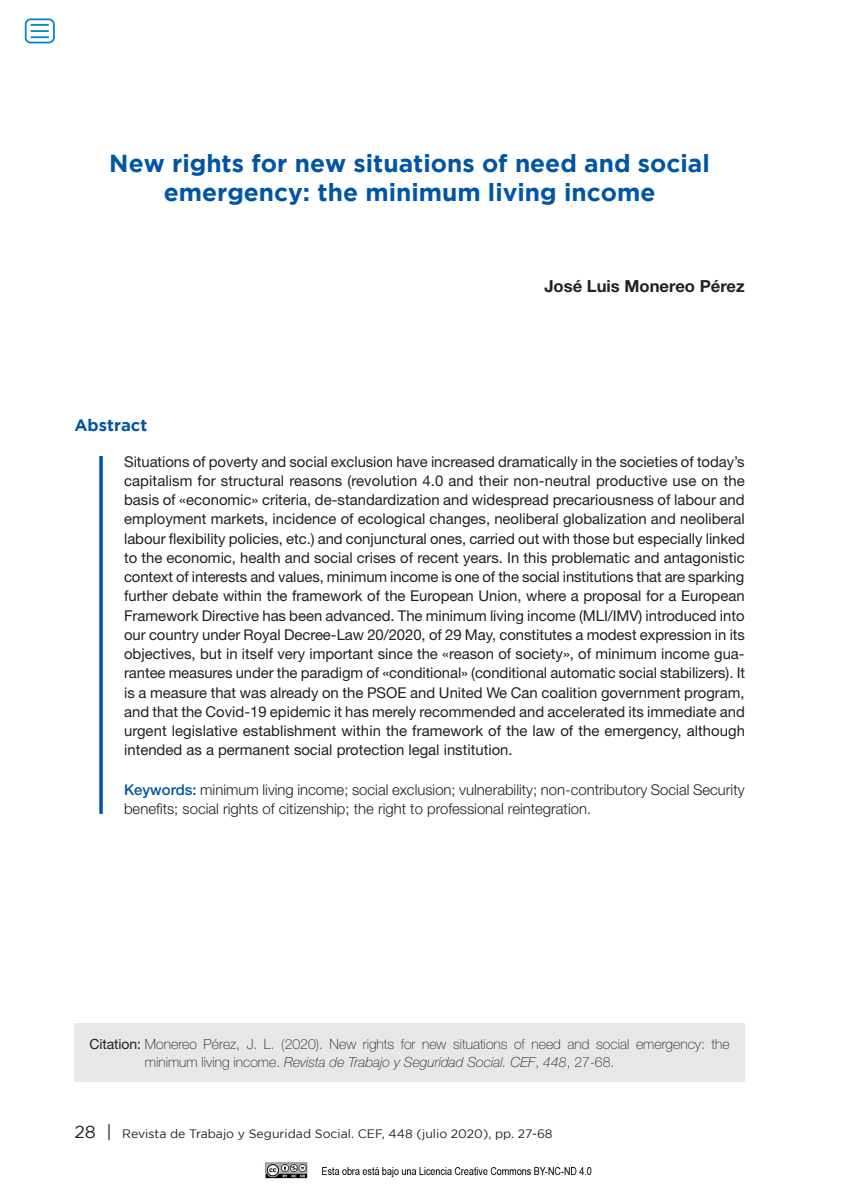
<style>
.page{position:relative;width:844px;height:1191px;background:#fff}
.page>*{position:absolute;margin:0;border:0;box-sizing:border-box;transform-origin:0 0}
.t1{font:700 24.5px/29.8px "Gotham";color:#0155a5;text-align:center}
.t2{font:700 16.62px "Helvetica Neue LT Std";color:#231f20}
.t3{font:700 16.62px "Gotham";color:#0155a5}
.t4{font:14.88px/19.2px "Helvetica Neue LT Std";color:#231f20;text-align:justify}
.t5{font:300 14.88px/19.2px "Helvetica Neue LT Std";color:#231f20}
.t6{font:100 14px/18.4px "Helvetica Neue LT Std";color:#231f20}
.t7{font:12.25px "Gotham";color:#231f20}
.s1{font-weight:500;color:#0155a5}
.s2{font-weight:400}
.s3{font-style:italic}
.s4{font-size:17.5px}
</style>
<div class="page">
<img style="left:265px;top:1162px;width:327px;height:17px">
<svg style="left:99px;top:456px;width:4px;height:358px"></svg>
<div style="left:74px;top:1023px;width:670px;height:58px;background:#e6e7e9"></div>
<div style="left:25px;top:18px;width:30px;height:25px;border:2px solid #0082c8;border-radius:5px"></div>
<svg style="left:31px;top:24px;width:18px;height:14px"></svg>
<h1 class="t1" style="left:109px;top:147px;width:602px">New rights for new situations of need and social emergency: the minimum living income</h1>
<p class="t2" style="left:544px;top:276px;width:202px">José Luis Monereo Pérez</p>
<p class="t3" style="left:74px;top:416px;width:74px">Abstract</p>
<p class="t4" style="left:124px;top:451px;width:622px">Situations of poverty and social exclusion have increased dramatically in the societies of today’s capitalism for structural reasons (revolution 4.0 and their non-neutral productive use on the basis of «economic» criteria, de-standardization and widespread precariousness of labour and employment markets, incidence of ecological changes, neoliberal globalization and neoliberal labour flexibility policies, etc.) and conjunctural ones, carried out with those but especially linked to the economic, health and social crises of recent years. In this problematic and antagonistic context of interests and values, minimum income is one of the social institutions that are sparking further debate within the framework of the European Union, where a proposal for a European Framework Directive has been advanced. The minimum living income (MLI/IMV) introduced into our country under Royal Decree-Law 20/2020, of 29 May, constitutes a modest expression in its objectives, but in itself very important since the «reason of society», of minimum income gua&shy;rantee measures under the paradigm of «conditional» (conditional automatic social stabilizers). It is a measure that was already on the PSOE and United We Can coalition government program, and that the Covid-19 epidemic it has merely recommended and accelerated its immediate and urgent legislative establishment within the framework of the law of the emergency, although intended as a permanent social protection legal institution.</p>
<p class="t5" style="left:124px;top:779px;width:622px"><span class="s1">Keywords:</span> minimum living income; social exclusion; vulnerability; non-contributory Social Security benefits; social rights of citizenship; the right to professional reintegration.</p>
<p class="t6" style="left:145px;top:1034px;width:586px;text-indent:-56px"><span class="s2">Citation:</span> Monereo Pérez, J. L. (2020). New rights for new situations of need and social emergency: the minimum living income. <span class="s3">Revista de Trabajo y Seguridad Social. CEF</span>, <span class="s3">448</span>, 27-68.</p>
<p class="t7" style="left:74px;top:1127px;width:479px"><span class="s4">28 |</span> Revista de Trabajo y Seguridad Social. CEF, 448 (julio 2020), pp. 27-68</p>
</div>
